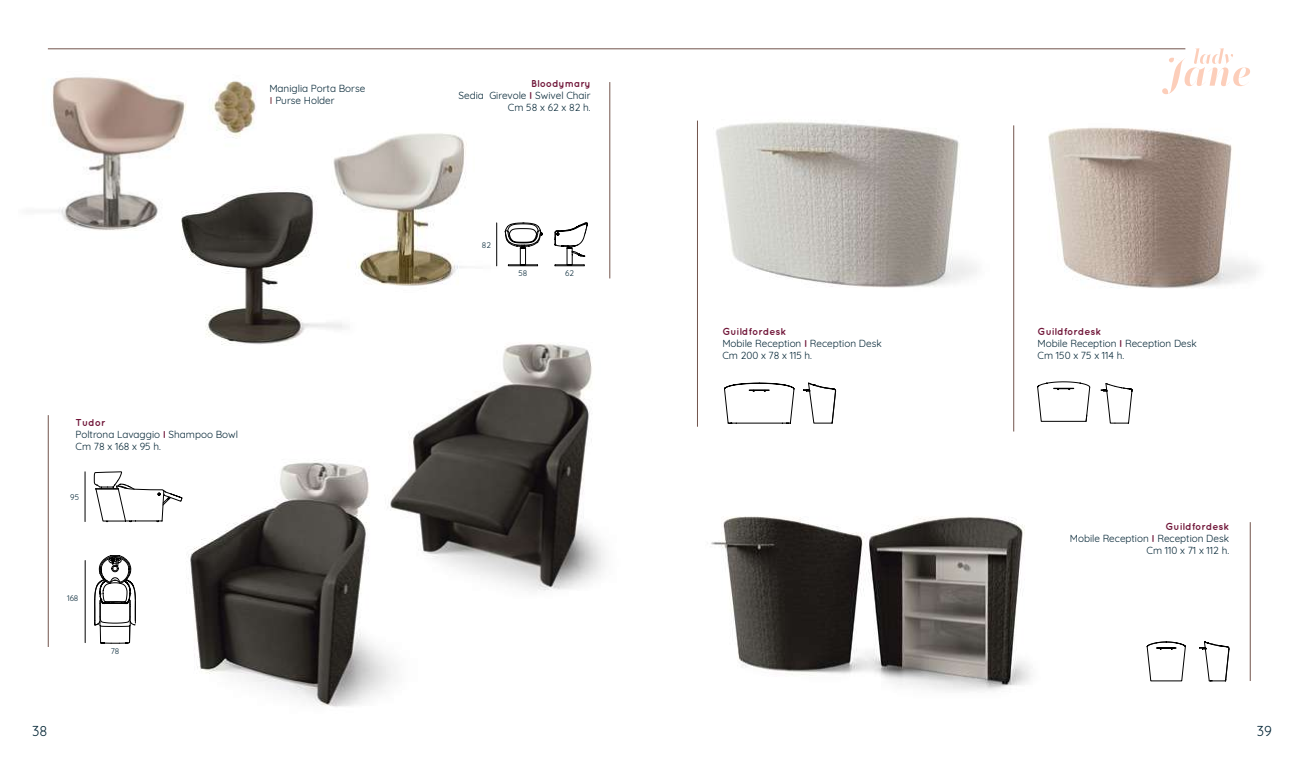
<style>
.page{position:relative;width:1304px;height:766px;background:#fff}
.page>*{position:absolute;margin:0;border:0;box-sizing:border-box;transform-origin:0 0}
.t1{font:14px "Quicksand";color:#002333}
.t2{font:10px/12px "Quicksand";color:#002333}
.t3{font:8px "Quicksand";color:#002333}
.s1{font-weight:700;color:#894954}
.s2{font-weight:700;color:#701538}
</style>
<div class="page">
<img style="left:47px;top:48px;width:187px;height:183px">
<img style="left:283px;top:48px;width:232px;height:230px">
<img style="left:158px;top:154px;width:205px;height:191px">
<img style="left:157px;top:460px;width:239px;height:247px">
<img style="left:329px;top:278px;width:282px;height:381px">
<img style="left:1000px;top:48px;width:256px;height:303px">
<img style="left:682px;top:48px;width:308px;height:240px">
<img style="left:711px;top:516px;width:320px;height:175px">
<hr style="left:48px;top:49px;width:1137px;height:1px;background:#72544c">
<svg style="left:1162px;top:48px;width:88px;height:46px"></svg>
<svg style="left:724px;top:383px;width:70px;height:40px"></svg>
<svg style="left:803px;top:382px;width:33px;height:41px"></svg>
<svg style="left:1037px;top:381px;width:53px;height:40px"></svg>
<svg style="left:1101px;top:383px;width:32px;height:40px"></svg>
<svg style="left:1147px;top:641px;width:39px;height:40px"></svg>
<svg style="left:1199px;top:641px;width:31px;height:40px"></svg>
<hr style="left:610px;top:82px;width:1px;height:196px;background:#72544c">
<hr style="left:697px;top:120px;width:1px;height:306px;background:#72544c">
<hr style="left:1014px;top:125px;width:1px;height:306px;background:#72544c">
<hr style="left:1250px;top:522px;width:1px;height:158px;background:#72544c">
<img style="left:193px;top:67px;width:63px;height:83px">
<svg style="left:555px;top:223px;width:33px;height:43px"></svg>
<svg style="left:503px;top:206px;width:40px;height:60px"></svg>
<hr style="left:497px;top:223px;width:1px;height:43px;background:#000">
<svg style="left:94px;top:555px;width:42px;height:88px"></svg>
<svg style="left:94px;top:471px;width:88px;height:51px"></svg>
<hr style="left:85px;top:471px;width:1px;height:50px;background:#000">
<hr style="left:48px;top:415px;width:1px;height:231px;background:#72544c">
<hr style="left:85px;top:560px;width:1px;height:82px;background:#000">
<p class="t2" style="left:269px;top:81px;width:97px">Maniglia Porta Borse<br><span class="s1">I</span> Purse Holder</p>
<p class="t2" style="left:76px;top:415px;width:164px"><span class="s2">Tudor<br></span>Poltrona Lavaggio <span class="s2">I</span> Shampoo Bowl<br>Cm 78 x 168 x 95 h.</p>
<p class="t3" style="left:70px;top:490px;width:10px">95</p>
<p class="t3" style="left:67px;top:592px;width:13px">168</p>
<p class="t3" style="left:111px;top:645px;width:10px">78</p>
<p class="t2" style="left:459px;top:77px;width:134px;text-align:right"><span class="s2">Bloodymary<br></span>Sedia Girevole <span class="s2">I</span> Swivel Chair<br>Cm 58 x 62 x 82 h.</p>
<p class="t3" style="left:482px;top:239px;width:11px">82</p>
<p class="t3" style="left:519px;top:267px;width:10px">58</p>
<p class="t3" style="left:565px;top:267px;width:10px">62</p>
<p class="t2" style="left:722px;top:324px;width:161px"><span class="s2">Guildfordesk<br></span>Mobile Reception <span class="s2">I</span> Reception Desk<br>Cm 200 x 78 x 115 h.</p>
<p class="t2" style="left:1037px;top:324px;width:161px"><span class="s2">Guildfordesk<br></span>Mobile Reception <span class="s2">I</span> Reception Desk<br>Cm 150 x 75 x 114 h.</p>
<p class="t2" style="left:1070px;top:519px;width:161px;text-align:right"><span class="s2">Guildfordesk<br></span>Mobile Reception <span class="s2">I</span> Reception Desk<br>Cm 110 x 71 x 112 h.</p>
<h1 class="t1" style="left:32px;top:720px;width:17px">38</h1>
<h1 class="t1" style="left:1257px;top:720px;width:17px">39</h1>
</div>
